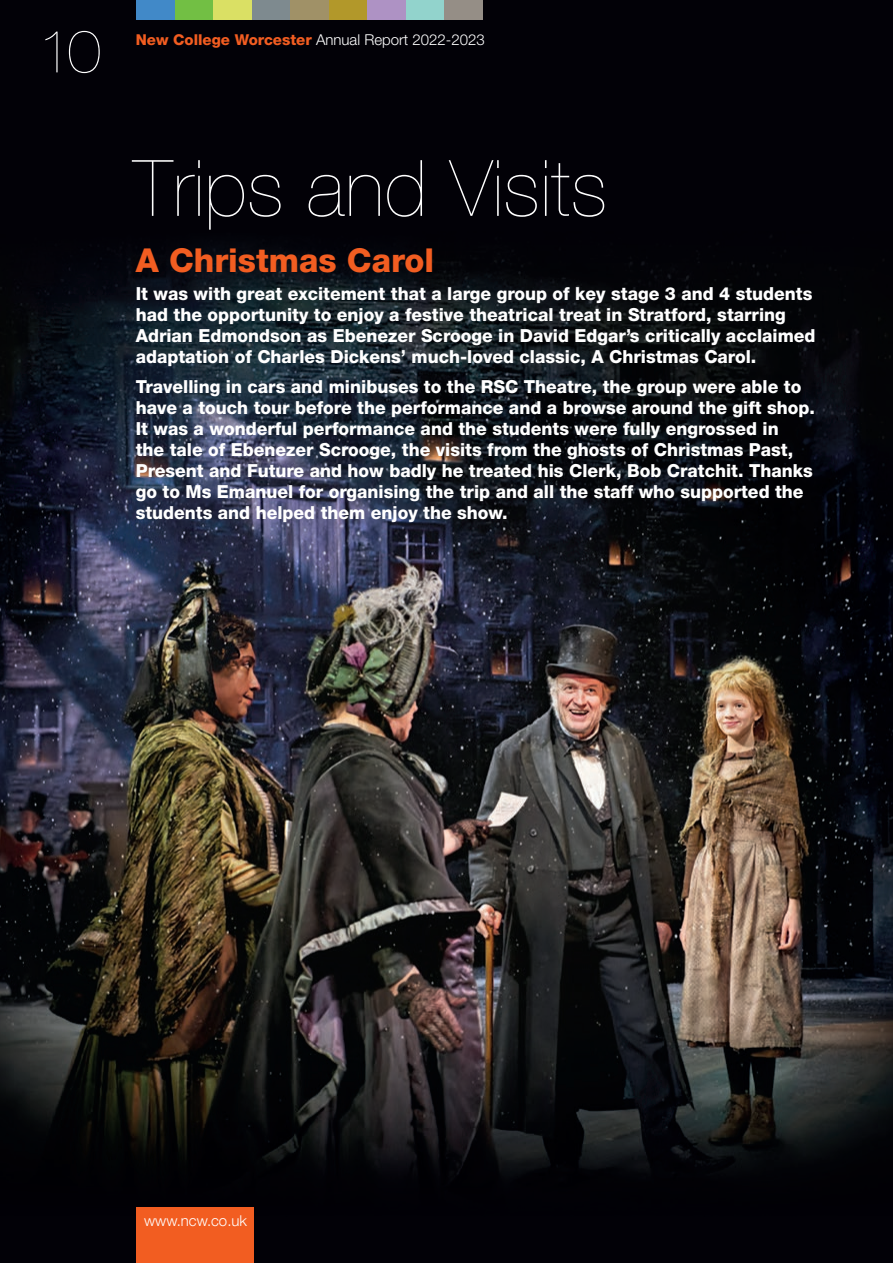
<style>
.page{position:relative;width:893px;height:1263px;background:#020107}
.page>*{position:absolute;margin:0;border:0;box-sizing:border-box;transform-origin:0 0}
.t1{font:200 78px "Helvetica Neue LT Pro";letter-spacing:.01em;color:#fff}
.t2{font:200 60px "Helvetica Neue LT Pro";color:#fff}
.t3{font:800 33px "Helvetica Neue LT Pro";color:#f25d21}
.t4{font:800 18px/21px "Helvetica Neue LT Pro";color:#fff}
.t5{font:300 15px "Helvetica Neue LT Pro";color:#fff}
.s1{font-weight:800;color:#f25d21}
</style>
<div class="page">
<img style="left:0;top:248px;width:893px;height:926px">
<div style="left:444px;top:0;width:39px;height:19px;background:#958e86"></div>
<div style="left:406px;top:0;width:38px;height:19px;background:#92d3cc"></div>
<div style="left:367px;top:0;width:39px;height:19px;background:#ae92c4"></div>
<div style="left:329px;top:0;width:38px;height:19px;background:#b2982a"></div>
<div style="left:290px;top:0;width:39px;height:19px;background:#a09167"></div>
<div style="left:252px;top:0;width:38px;height:19px;background:#7e8a8f"></div>
<div style="left:213px;top:0;width:39px;height:19px;background:#dae064"></div>
<div style="left:175px;top:0;width:38px;height:19px;background:#72bf44"></div>
<div style="left:136px;top:0;width:39px;height:19px;background:#4189c8"></div>
<div style="left:136px;top:1207px;width:118px;height:56px;background:#f25d21"></div>
<h2 class="t2" style="left:38px;top:17px;width:64px">10</h2>
<p class="t5" style="left:136px;top:30px;width:350px"><span class="s1">New College Worcester</span> Annual Report 2022-2023</p>
<h1 class="t1" style="left:133px;top:143px;width:476px">Trips and Visits</h1>
<h3 class="t3" style="left:136px;top:241px;width:300px">A Christmas Carol</h3>
<p class="t4" style="left:136px;top:283px;width:681px">It was with great excitement that a large group of key stage 3 and 4 students had the opportunity to enjoy a festive theatrical treat in Stratford, starring Adrian Edmondson as Ebenezer Scrooge in David Edgar’s critically acclaimed adaptation of Charles Dickens’ much-loved classic, A Christmas Carol.</p>
<p class="t4" style="left:136px;top:376px;width:681px">Travelling in cars and minibuses to the RSC Theatre, the group were able to have a touch tour before the performance and a browse around the gift shop.<br>It was a wonderful performance and the students were fully engrossed in<br>the tale of Ebenezer Scrooge, the visits from the ghosts of Christmas Past, Present and Future and how badly he treated his Clerk, Bob Cratchit. Thanks go to Ms Emanuel for organising the trip and all the staff who supported the students and helped them enjoy the show.</p>
<p class="t5" style="left:144px;top:1211px;width:104px">www.ncw.co.uk</p>
</div>
